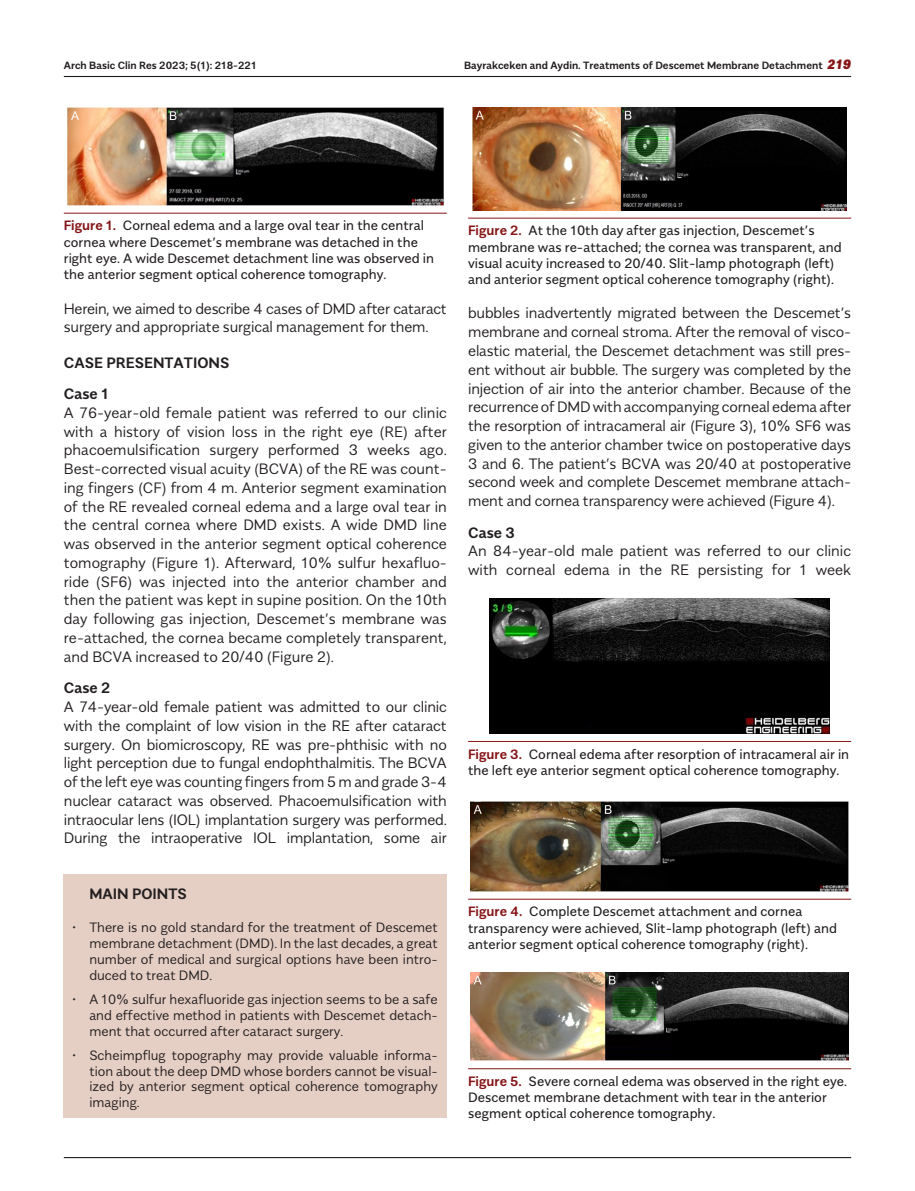
<style>
.page{position:relative;width:915px;height:1191px;background:#fff}
.page>*{position:absolute;margin:0;border:0;box-sizing:border-box;transform-origin:0 0}
.t1{font:300 15px/18.8px "Alergia Normal";letter-spacing:-.01em;color:#231f20;text-align:justify}
.t2{font:600 15px/31.5px "Alergia Normal";color:#231f20}
.t3{font:13.5px/16.2px "Alergia Normal";color:#231f20}
.t4{font:300 13.5px/15.8px "Alergia Normal";color:#231f20;text-align:justify}
.t5{font:600 10.5px "Alergia Normal";color:#231f20}
.s1{font-weight:900;font-style:italic;font-size:13.5px;color:#851517}
.s2{font-weight:600;color:#851517}
</style>
<div class="page">
<hr style="left:64px;top:1157px;width:786px;height:1px;background:#231f20">
<hr style="left:64px;top:76px;width:786px;height:1px;background:#231f20">
<div style="left:64px;top:874px;width:382px;height:40px;background:#e5cec4"></div>
<div style="left:64px;top:909px;width:382px;height:82px;background:#e5cec4"></div>
<div style="left:64px;top:980px;width:382px;height:67px;background:#e5cec4"></div>
<div style="left:64px;top:1036px;width:382px;height:81px;background:#e5cec4"></div>
<hr style="left:64px;top:213px;width:382px;height:1px;background:#851517">
<img style="left:66px;top:108px;width:378px;height:97px">
<hr style="left:468px;top:218px;width:382px;height:1px;background:#851517">
<img style="left:472px;top:108px;width:374px;height:102px">
<hr style="left:468px;top:741px;width:382px;height:1px;background:#851517">
<img style="left:489px;top:598px;width:340px;height:135px">
<hr style="left:468px;top:899px;width:382px;height:1px;background:#851517">
<img style="left:470px;top:801px;width:378px;height:90px">
<hr style="left:468px;top:1068px;width:382px;height:1px;background:#851517">
<img style="left:470px;top:972px;width:378px;height:88px">
<p class="t5" style="left:64px;top:57px;width:194px">Arch Basic Clin Res 2023; 5(1): 218-221</p>
<p class="t5" style="left:464px;top:57px;width:388px">Bayrakceken and Aydin. Treatments of Descemet Membrane Detachment <span class="s1">219</span></p>
<p class="t3" style="left:64px;top:216px;width:371px"><span class="s2">Figure 1.</span> Corneal edema and a large oval tear in the central cornea where Descemet’s membrane was detached in the right eye. A wide Descemet detachment line was observed in the anterior segment optical coherence tomography.</p>
<p class="t3" style="left:468px;top:221px;width:375px"><span class="s2">Figure 2.</span> At the 10th day after gas injection, Descemet’s membrane was re-attached; the cornea was transparent, and visual acuity increased to 20/40. Slit-lamp photograph (left) and anterior segment optical coherence tomography (right).</p>
<p class="t1" style="left:64px;top:298px;width:384px">Herein, we aimed to describe 4 cases of DMD after cataract surgery and appropriate surgical management for them.</p>
<p class="t2" style="left:64px;top:345px;width:167px">CASE PRESENTATIONS<br>Case 1</p>
<p class="t1" style="left:64px;top:402px;width:384px">A 76-year-old female patient was referred to our clinic with a history of vision loss in the right eye (RE) after phacoemulsification surgery performed 3 weeks ago.<br>Best-corrected visual acuity (BCVA) of the RE was count&shy;ing fingers (CF) from 4 m. Anterior segment examination of the RE revealed corneal edema and a large oval tear in the central cornea where DMD exists. A wide DMD line was observed in the anterior segment optical coherence tomography (Figure 1). Afterward, 10% sulfur hexafluo&shy;ride (SF6) was injected into the anterior chamber and then the patient was kept in supine position. On the 10th day following gas injection, Descemet’s membrane was re-attached, the cornea became completely transparent, and BCVA increased to 20/40 (Figure 2).</p>
<p class="t2" style="left:64px;top:671px;width:48px">Case 2</p>
<p class="t1" style="left:64px;top:696px;width:384px">A 74-year-old female patient was admitted to our clinic with the complaint of low vision in the RE after cataract surgery. On biomicroscopy, RE was pre-phthisic with no light perception due to fungal endophthalmitis. The BCVA of the left eye was counting fingers from 5 m and grade 3-4 nuclear cataract was observed. Phacoemulsification with intraocular lens (IOL) implantation surgery was performed.<br>During the intraoperative IOL implantation, some air</p>
<p class="t2" style="left:89px;top:877px;width:99px">MAIN POINTS</p>
<p class="t4" style="left:89px;top:918px;width:350px;text-indent:-17px">• There is no gold standard for the treatment of Descemet membrane detachment (DMD). In the last decades, a great number of medical and surgical options have been intro&shy;duced to treat DMD.</p>
<p class="t4" style="left:89px;top:990px;width:350px;text-indent:-17px">• A 10% sulfur hexafluoride gas injection seems to be a safe and effective method in patients with Descemet detach&shy;ment that occurred after cataract surgery.</p>
<p class="t4" style="left:89px;top:1046px;width:350px;text-indent:-17px">• Scheimpflug topography may provide valuable informa&shy;tion about the deep DMD whose borders cannot be visual&shy;ized by anterior segment optical coherence tomography imaging.</p>
<p class="t1" style="left:468px;top:303px;width:384px">bubbles inadvertently migrated between the Descemet’s membrane and corneal stroma. After the removal of visco&shy;elastic material, the Descemet detachment was still pres&shy;ent without air bubble. The surgery was completed by the injection of air into the anterior chamber. Because of the recurrence of DMD with accompanying corneal edema after the resorption of intracameral air (Figure 3), 10% SF6 was given to the anterior chamber twice on postoperative days 3 and 6. The patient’s BCVA was 20/40 at postoperative second week and complete Descemet membrane attach&shy;ment and cornea transparency were achieved (Figure 4).</p>
<p class="t2" style="left:468px;top:515px;width:48px">Case 3</p>
<p class="t1" style="left:468px;top:540px;width:384px">An 84-year-old male patient was referred to our clinic with corneal edema in the RE persisting for 1 week</p>
<p class="t3" style="left:468px;top:745px;width:382px"><span class="s2">Figure 3.</span> Corneal edema after resorption of intracameral air in the left eye anterior segment optical coherence tomography.</p>
<p class="t3" style="left:468px;top:902px;width:370px"><span class="s2">Figure 4.</span> Complete Descemet attachment and cornea transparency were achieved, Slit-lamp photograph (left) and anterior segment optical coherence tomography (right).</p>
<p class="t3" style="left:468px;top:1072px;width:380px"><span class="s2">Figure 5.</span> Severe corneal edema was observed in the right eye.<br>Descemet membrane detachment with tear in the anterior segment optical coherence tomography.</p>
</div>
